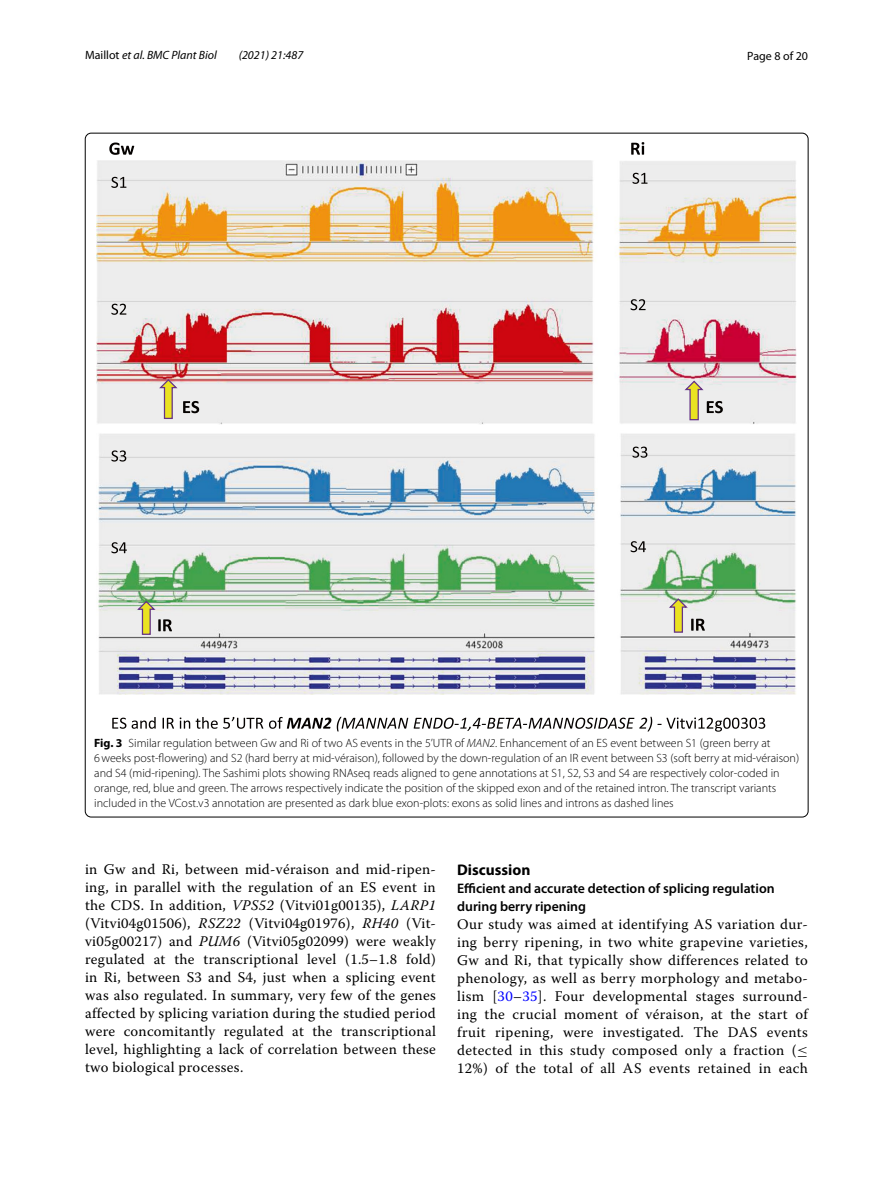
<style>
.page{position:relative;width:893px;height:1187px;background:#fff}
.page>*{position:absolute;margin:0;border:0;box-sizing:border-box;transform-origin:0 0}
.t1{font:700 15.45px "Myriad Pro";color:#000}
.t2{font:14.7px/18px "Warnock Pro";letter-spacing:.025em;color:#000;text-align:justify}
.t3{font:600 13.8px/18px "Myriad Pro";color:#000}
.t4{font:300 12px/15px "Myriad Pro";color:#000}
.t5{font:italic 12px "Myriad Pro";color:#000}
.t6{font:12px "Myriad Pro";color:#000}
.s1{font-style:normal}
.s2{font-weight:700}
.s3{font-style:italic}
.s4{color:#00f}
.s5{font-family:"MTSY"}
</style>
<div class="page">
<img style="left:96px;top:160px;width:701px;height:534px">
<svg style="left:109px;top:142px;width:535px;height:13px"></svg>
<svg style="left:683px;top:379px;width:40px;height:42px;background:#d3ceb7"></svg>
<svg style="left:632px;top:173px;width:15px;height:11px"></svg>
<svg style="left:631px;top:299px;width:15px;height:11px"></svg>
<svg style="left:111px;top:177px;width:15px;height:11px"></svg>
<svg style="left:111px;top:304px;width:15px;height:11px"></svg>
<svg style="left:136px;top:599px;width:36px;height:36px"></svg>
<svg style="left:111px;top:450px;width:15px;height:11px"></svg>
<svg style="left:111px;top:542px;width:16px;height:11px"></svg>
<svg style="left:667px;top:597px;width:38px;height:36px"></svg>
<svg style="left:632px;top:446px;width:15px;height:11px"></svg>
<svg style="left:631px;top:541px;width:15px;height:11px"></svg>
<svg style="left:158px;top:378px;width:41px;height:41px;background:#d1c5b0"></svg>
<svg style="left:112px;top:716px;width:219px;height:12px"></svg>
<svg style="left:337px;top:716px;width:428px;height:15px"></svg>
<p class="t5" style="left:85px;top:48px;width:133px"><span class="s1">Maillot</span> et al. BMC Plant Biol</p>
<p class="t5" style="left:239px;top:48px;width:66px">(2021) 21:487</p>
<p class="t6" style="left:747px;top:48px;width:62px">Page 8 of 20</p>
<p class="t4" style="left:94px;top:735px;width:706px"><span class="s2">Fig. 3</span> Similar regulation between Gw and Ri of two AS events in the 5’UTR of <span class="s3">MAN2</span>. Enhancement of an ES event between S1 (green berry at 6weeks post-flowering) and S2 (hard berry at mid-véraison), followed by the down-regulation of an IR event between S3 (soft berry at mid-véraison) and S4 (mid-ripening). The Sashimi plots showing RNAseq reads aligned to gene annotations at S1, S2, S3 and S4 are respectively color-coded in orange, red, blue and green. The arrows respectively indicate the position of the skipped exon and of the retained intron. The transcript variants included in the VCost.v3 annotation are presented as dark blue exon-plots: exons as solid lines and introns as dashed lines</p>
<p class="t2" style="left:85px;top:860px;width:352px">in Gw and Ri, between mid-véraison and mid-ripen&shy;ing, in parallel with the regulation of an ES event in the CDS. In addition, <span class="s3">VPS52</span> (Vitvi01g00135), <span class="s3">LARP1 </span>(Vitvi04g01506), <span class="s3">RSZ22</span> (Vitvi04g01976), <span class="s3">RH40</span> (Vit&shy;vi05g00217) and <span class="s3">PUM6</span> (Vitvi05g02099) were weakly regulated at the transcriptional level (1.5–1.8 fold) in Ri, between S3 and S4, just when a splicing event was also regulated. In summary, very few of the genes affected by splicing variation during the studied period were concomitantly regulated at the transcriptional level, highlighting a lack of correlation between these two biological processes.</p>
<p class="t1" style="left:457px;top:859px;width:75px">Discussion</p>
<p class="t3" style="left:457px;top:879px;width:319px">Efficient and accurate detection of splicing regulation during berry ripening</p>
<p class="t2" style="left:457px;top:915px;width:352px">Our study was aimed at identifying AS variation dur&shy;ing berry ripening, in two white grapevine varieties, Gw and Ri, that typically show differences related to phenology, as well as berry morphology and metabo&shy;lism [<span class="s4">30</span>–<span class="s4">35</span>]. Four developmental stages surround&shy;ing the crucial moment of véraison, at the start of fruit ripening, were investigated. The DAS events detected in this study composed only a fraction (<span class="s5">≤ </span>12%) of the total of all AS events retained in each</p>
</div>
